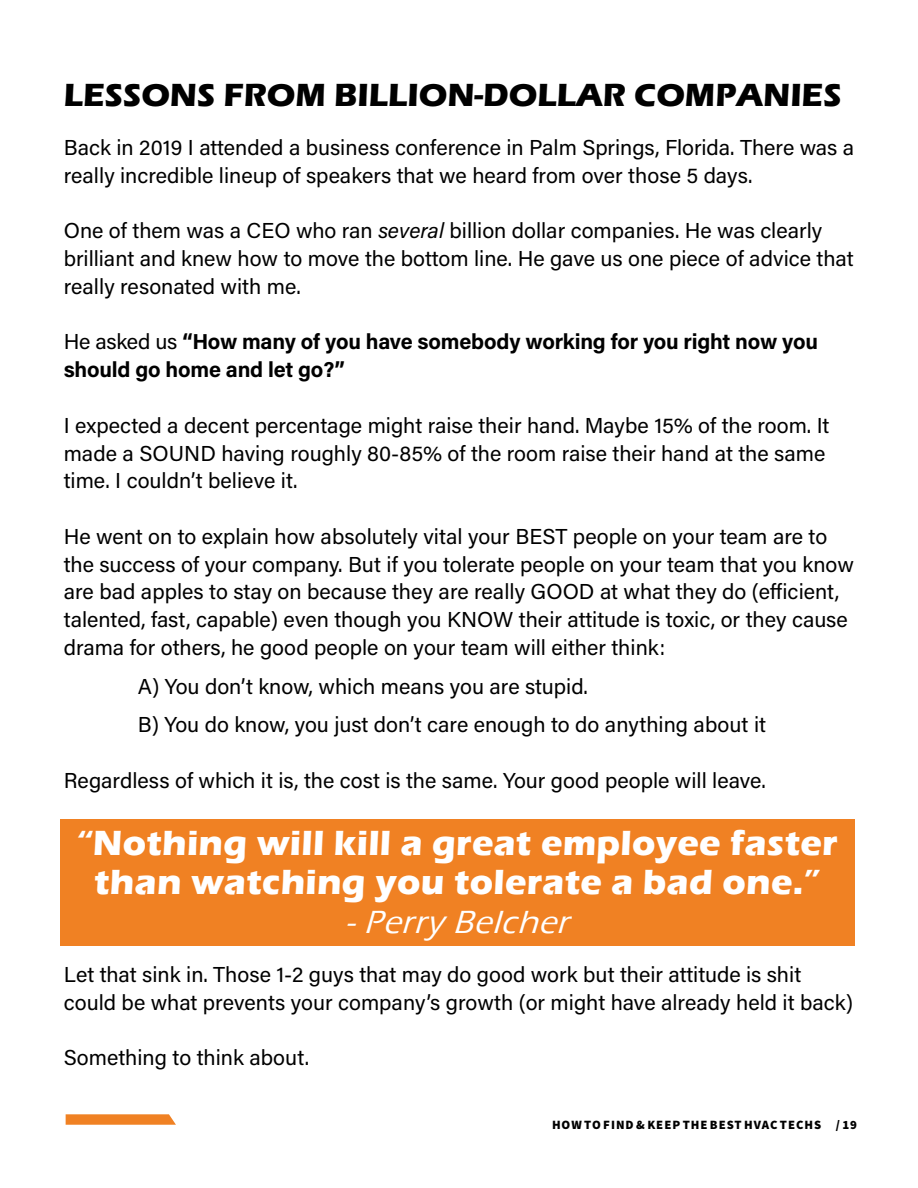
<style>
.page{position:relative;width:918px;height:1188px;background:#fff}
.page>*{position:absolute;margin:0;border:0;box-sizing:border-box;transform-origin:0 0}
.t1{font:700 36px/39px "Eras ITC";letter-spacing:.01em;color:#fff;text-align:center}
.t2{font:700 33px "Eras ITC";color:#000}
.t3{font:italic 500 33px "Eras ITC";color:#fff}
.t4{font:21.6px/27.8px "Acumin Pro";color:#000}
.t5{font:700 21.6px/27.8px "Acumin Pro";letter-spacing:-.01em;color:#000}
.t6{font:900 12.75px "Source Sans Pro";letter-spacing:.075em;color:#000}
.s1{font-style:italic}
.s2{font-weight:400}
</style>
<div class="page">
<svg style="left:66px;top:1114px;width:110px;height:11px"></svg>
<div style="left:60px;top:820px;width:794px;height:126px;background:#f08123"></div>
<h2 class="t2" style="left:64px;top:76px;width:779px">LESSONS FROM BILLION-DOLLAR COMPANIES</h2>
<p class="t4" style="left:64px;top:133px;width:792px">Back in 2019 I attended a business conference in Palm Springs, Florida. There was a really incredible lineup of speakers that we heard from over those 5 days.</p>
<p class="t4" style="left:64px;top:216px;width:791px">One of them was a CEO who ran <span class="s1">several</span> billion dollar companies. He was clearly brilliant and knew how to move the bottom line. He gave us one piece of advice that really resonated with me.</p>
<p class="t5" style="left:64px;top:327px;width:756px"><span class="s2">He asked us</span> “How many of you have somebody working for you right now you should go home and let go?”</p>
<p class="t4" style="left:64px;top:410px;width:767px">I expected a decent percentage might raise their hand. Maybe 15% of the room. It made a SOUND having roughly 80-85% of the room raise their hand at the same time. I couldn’t believe it.</p>
<p class="t4" style="left:64px;top:522px;width:792px">He went on to explain how absolutely vital your BEST people on your team are to the success of your company. But if you tolerate people on your team that you know are bad apples to stay on because they are really GOOD at what they do (efficient, talented, fast, capable) even though you KNOW their attitude is toxic, or they cause drama for others, he good people on your team will either think:</p>
<p class="t4" style="left:138px;top:666px;width:630px;line-height:38.5px">A) You don’t know, which means you are stupid.<br>B) You do know, you just don’t care enough to do anything about it</p>
<p class="t4" style="left:64px;top:765px;width:704px">Regardless of which it is, the cost is the same. Your good people will leave.</p>
<h1 class="t1" style="left:77px;top:824px;width:762px">“Nothing will kill a great employee faster than watching you tolerate a bad one.”</h1>
<h2 class="t3" style="left:346px;top:904px;width:234px">-Perry Belcher</h2>
<p class="t4" style="left:64px;top:960px;width:791px">Let that sink in. Those 1-2 guys that may do good work but their attitude is shit could be what prevents your company’s growth (or might have already held it back)</p>
<p class="t4" style="left:64px;top:1043px;width:247px">Something to think about.</p>
<p class="t6" style="left:552px;top:1117px;width:307px">HOW TO FIND &amp; KEEP THE BEST HVAC TECHS / 19</p>
</div>
